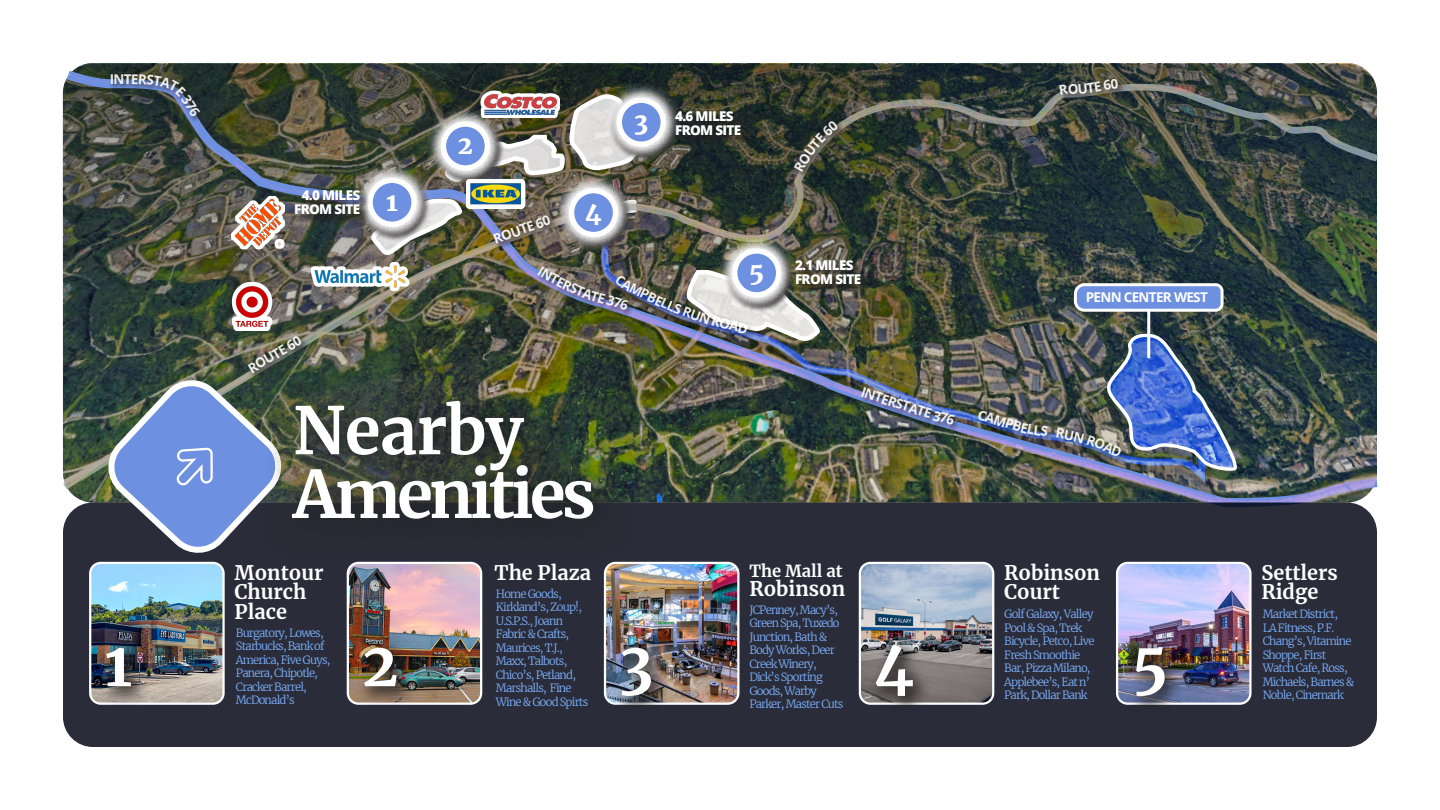
<style>
.page{position:relative;width:1440px;height:810px;background:#fff}
.page>*{position:absolute;margin:0;border:0;box-sizing:border-box;transform-origin:0 0}
.Cover_Title_Left{font:700 65.25px "Merriweather";letter-spacing:-.06em;color:#fff}
.Intro_Text_Left{font:700 60.9px "Merriweather";color:#fff}
.t1{font:900 24.75px "Merriweather";color:#fff}
.Intro_Text_Left-2{font:700 19.88px/19.5px "Merriweather";color:#fff}
.Intro_Text_Left-3{font:700 16.5px "Merriweather";color:#fff}
.t2{font:800 13.5px/14.2px "Open Sans";letter-spacing:-.05em;color:#fff}
.t3{font:700 13.5px "Open Sans";letter-spacing:-.05em;color:#fff}
.t4{font:300 11.25px/13.5px "Merriweather";letter-spacing:-.07em;color:#7eb1ff}
</style>
<div class="page">
<img style="left:66px;top:70px;width:1312px;height:432px">
<hr style="left:1147px;top:309px;width:3px;height:49px;background:#fff">
<svg style="left:1131px;top:282px;width:94px;height:31px;background:#859fd6"></svg>
<div style="left:610px;top:273px;width:521px;height:196px;background:#231f20;opacity:.44"></div>
<div style="left:245px;top:76px;width:881px;height:305px;background:#231f20;opacity:.75"></div>
<div style="left:109px;top:73px;width:852px;height:359px;background:#231f20;opacity:.75"></div>
<div style="left:796px;top:261px;width:75px;height:33px;background:#231f20;opacity:.75"></div>
<div style="left:296px;top:191px;width:74px;height:34px;background:#231f20;opacity:.75"></div>
<div style="left:676px;top:111px;width:75px;height:34px;background:#231f20;opacity:.75"></div>
<div style="left:63px;top:502px;width:1314px;height:245px;background:#2a2d39;border-radius:30px"></div>
<img style="left:348px;top:564px;width:133px;height:138px">
<div style="left:347px;top:562px;width:135px;height:143px;border:2px solid #fff;border-radius:11px"></div>
<img style="left:606px;top:563px;width:132px;height:139px">
<div style="left:604px;top:562px;width:135px;height:143px;border:2px solid #fff;border-radius:11px"></div>
<img style="left:861px;top:563px;width:132px;height:139px">
<div style="left:859px;top:562px;width:135px;height:143px;border:2px solid #fff;border-radius:11px"></div>
<img style="left:1118px;top:564px;width:131px;height:138px">
<div style="left:1116px;top:562px;width:136px;height:143px;border:2px solid #fff;border-radius:11px"></div>
<img style="left:92px;top:565px;width:130px;height:137px">
<div style="left:89px;top:562px;width:136px;height:143px;border:2px solid #fff;border-radius:11px"></div>
<div style="left:259px;top:368px;width:378px;height:194px;background:#231f20;opacity:.75"></div>
<svg style="left:100px;top:371px;width:190px;height:182px"></svg>
<div style="left:355px;top:638px;width:62px;height:69px;background:#231f20;opacity:.75"></div>
<div style="left:612px;top:638px;width:59px;height:78px;background:#231f20;opacity:.75"></div>
<div style="left:867px;top:635px;width:66px;height:81px;background:#231f20;opacity:.75"></div>
<div style="left:1127px;top:638px;width:58px;height:78px;background:#231f20;opacity:.75"></div>
<div style="left:97px;top:638px;width:54px;height:69px;background:#231f20;opacity:.75"></div>
<svg style="left:481px;top:90px;width:79px;height:28px"></svg>
<img style="left:484px;top:94px;width:72px;height:20px">
<img style="left:230px;top:195px;width:58px;height:58px">
<svg style="left:311px;top:262px;width:98px;height:29px"></svg>
<img style="left:313px;top:264px;width:94px;height:25px">
<img style="left:462px;top:178px;width:67px;height:33px">
<svg style="left:232px;top:282px;width:40px;height:49px"></svg>
<img style="left:235px;top:284px;width:35px;height:46px">
<img style="left:977px;top:410px;width:71px;height:26px">
<img style="left:1056px;top:333px;width:182px;height:139px">
<svg style="left:286px;top:335px;width:16px;height:16px"></svg>
<svg style="left:493px;top:215px;width:58px;height:29px;background:#665e52"></svg>
<svg style="left:794px;top:120px;width:45px;height:52px;background:#363c33"></svg>
<svg style="left:1059px;top:79px;width:59px;height:16px"></svg>
<svg style="left:132px;top:74px;width:68px;height:43px;background:#37454e"></svg>
<img style="left:538px;top:267px;width:138px;height:45px">
<svg style="left:861px;top:387px;width:23px;height:16px"></svg>
<svg style="left:932px;top:410px;width:23px;height:15px"></svg>
<p class="t3" style="left:110px;top:69px;width:24px">INT</p>
<p class="Intro_Text_Left" style="left:104px;top:622px;width:29px">1</p>
<p class="t2" style="left:294px;top:187px;width:68px;text-align:center">4.0 MILES<br>FROM SITE</p>
<p class="t1" style="left:386px;top:184px;width:13px">1</p>
<p class="t1" style="left:458px;top:128px;width:17px">2</p>
<p class="t1" style="left:585px;top:195px;width:18px">4</p>
<p class="t1" style="left:634px;top:104px;width:16px">3</p>
<p class="t3" style="left:244px;top:361px;width:44px;rotate:-31deg">ROUTE</p>
<p class="Cover_Title_Left" style="left:293px;top:385px;width:232px">Nearby</p>
<p class="Cover_Title_Left" style="left:293px;top:449px;width:304px">Amenities</p>
<p class="Intro_Text_Left-2" style="left:235px;top:562px;width:90px">Montour<br>Church<br>Place</p>
<p class="t4" style="left:236px;top:625px;width:96px">Burgatory, Lowes,<br>Starbucks, Bank of<br>America, Five Guys,<br>Panera, Chipotle,<br>Cracker Barrel,<br>McDonald’s</p>
<p class="Intro_Text_Left-2" style="left:495px;top:562px;width:98px">The Plaza</p>
<p class="t4" style="left:496px;top:587px;width:94px">Home Goods,<br>Kirkland’s, Zoup!,<br>U.S.P.S., Joann<br>Fabric &amp; Crafts,<br>Maurices, T.J.,<br>Maxx, Talbots,<br>Chico’s, Petland,<br>Marshalls, Fine<br>Wine &amp; Good Spirts</p>
<p class="Intro_Text_Left" style="left:362px;top:622px;width:38px">2</p>
<p class="Intro_Text_Left" style="left:619px;top:622px;width:36px">3</p>
<p class="t2" style="left:675px;top:108px;width:68px">4.6 MILES<br>FROM SITE</p>
<p class="t1" style="left:749px;top:255px;width:17px">5</p>
<p class="t3" style="left:677px;top:298px;width:40px;rotate:20deg">S RUN</p>
<p class="t3" style="left:714px;top:311px;width:38px;rotate:14deg">ROAD</p>
<p class="t2" style="left:795px;top:257px;width:68px">2.1 MILES<br>FROM SITE</p>
<p class="t3" style="left:885px;top:389px;width:54px;rotate:18deg">ERSTATE</p>
<p class="t3" style="left:1086px;top:287px;width:124px">PENN CENTER WEST</p>
<p class="Intro_Text_Left-3" style="left:749px;top:559px;width:95px">The Mall at</p>
<p class="Intro_Text_Left-2" style="left:749px;top:578px;width:97px">Robinson</p>
<p class="Intro_Text_Left-2" style="left:1004px;top:562px;width:97px">Robinson<br>Court</p>
<p class="Intro_Text_Left-2" style="left:1261px;top:562px;width:78px">Settlers<br>Ridge</p>
<p class="t4" style="left:749px;top:603px;width:96px">JCPenney, Macy’s,<br>Green Spa, Tuxedo<br>Junction, Bath &amp;<br>Body Works, Deer<br>Creek Winery,<br>Dick’s Sporting<br>Goods, Warby<br>Parker, Master Cuts</p>
<p class="t4" style="left:1004px;top:607px;width:92px">Golf Galaxy, Valley<br>Pool &amp; Spa, Trek<br>Bicycle, Petco, Live<br>Fresh Smoothie<br>Bar, Pizza Milano,<br>Applebee’s, Eat n’<br>Park, Dollar Bank</p>
<p class="t4" style="left:1263px;top:607px;width:93px">Market District,<br>LA Fitness, P.F.<br>Chang’s, Vitamine<br>Shoppe, First<br>Watch Cafe, Ross,<br>Michaels, Barnes &amp;<br>Noble, Cinemark</p>
<p class="Intro_Text_Left" style="left:874px;top:622px;width:42px">4</p>
<p class="Intro_Text_Left" style="left:1131px;top:622px;width:39px">5</p>
</div>
